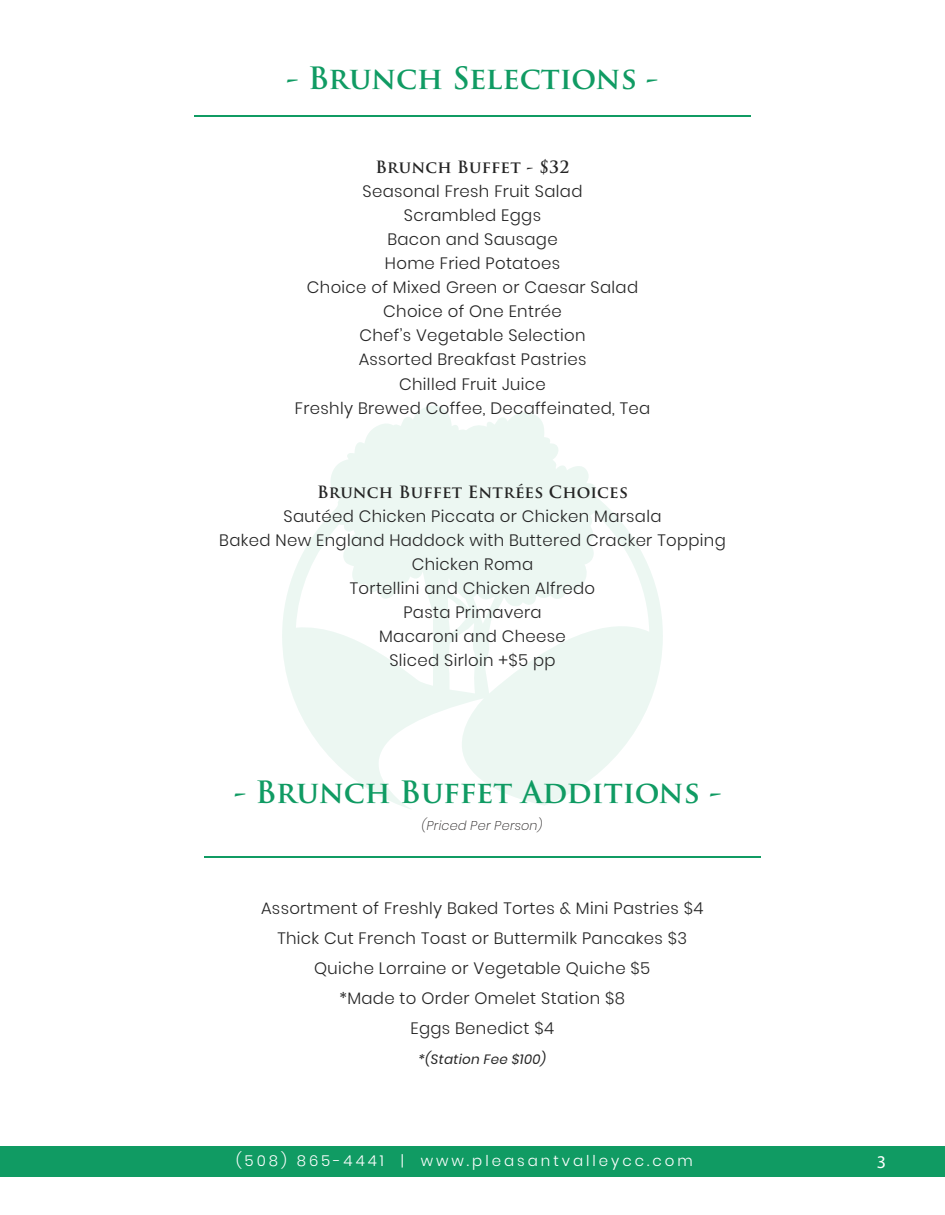
<style>
.page{position:relative;width:945px;height:1215px;background:#fff}
.page>*{position:absolute;margin:0;border:0;box-sizing:border-box;transform-origin:0 0}
.t1{font:700 30px "Trajan Pro";letter-spacing:-.01em;color:#109b63}
.t2{font:18px "Myriad Pro";color:#fff}
.t3{font:300 16.5px/24px "Poppins";letter-spacing:.02em;color:#252525;text-align:center}
.t4{font:700 16.5px "Trajan Pro";letter-spacing:.01em;color:#252525}
.t5{font:300 15px "Poppins";letter-spacing:.2em;color:#fff}
.t6{font:italic 13.5px "Poppins";letter-spacing:.02em;color:#252525}
.t7{font:italic 200 12.75px "Poppins";letter-spacing:.02em;color:#221f1f}
</style>
<div class="page">
<div style="left:0;top:1146px;width:945px;height:31px;background:#109b63"></div>
<svg style="left:282px;top:406px;width:381px;height:403px;fill:#ecf7f2"></svg>
<hr style="left:194px;top:115px;width:557px;height:2px;background:#109b63">
<hr style="left:204px;top:856px;width:556px;height:1px;background:#109b63">
<h1 class="t1" style="left:286px;top:63px;width:374px">- Brunch Selections -</h1>
<p class="t4" style="left:376px;top:159px;width:195px">Brunch Buffet - $32</p>
<p class="t3" style="left:295px;top:179px;width:357px">Seasonal Fresh Fruit Salad<br>Scrambled Eggs<br>Bacon and Sausage<br>Home Fried Potatoes<br>Choice of Mixed Green or Caesar Salad<br>Choice of One EntrÈe<br>Chefís Vegetable Selection<br>Assorted Breakfast Pastries<br>Chilled Fruit Juice<br>Freshly Brewed Coffee, Decaffeinated, Tea</p>
<p class="t4" style="left:317px;top:483px;width:312px">Brunch Buffet Entrées Choices</p>
<p class="t3" style="left:219px;top:504px;width:508px">SautÈed Chicken Piccata or Chicken Marsala<br>Baked New England Haddock with Buttered Cracker Topping<br>Chicken Roma<br>Tortellini and Chicken Alfredo<br>Pasta Primavera<br>Macaroni and Cheese<br>Sliced Sirloin +$5 pp</p>
<h1 class="t1" style="left:234px;top:777px;width:490px">- Brunch Buffet Additions -</h1>
<p class="t7" style="left:422px;top:818px;width:122px">(Priced Per Person)</p>
<p class="t3" style="left:261px;top:893px;width:444px;line-height:30px">Assortment of Freshly Baked Tortes &amp; Mini Pastries $4<br>Thick Cut French Toast or Buttermilk Pancakes $3<br>Quiche Lorraine or Vegetable Quiche $5<br>*Made to Order Omelet Station $8<br>Eggs Benedict $4</p>
<p class="t6" style="left:419px;top:1050px;width:129px">*(Station Fee $100)</p>
<p class="t5" style="left:236px;top:1151px;width:458px">(508) 865-4441 | www.pleasantvalleycc.com</p>
<p class="t2" style="left:877px;top:1151px;width:11px">3</p>
</div>
